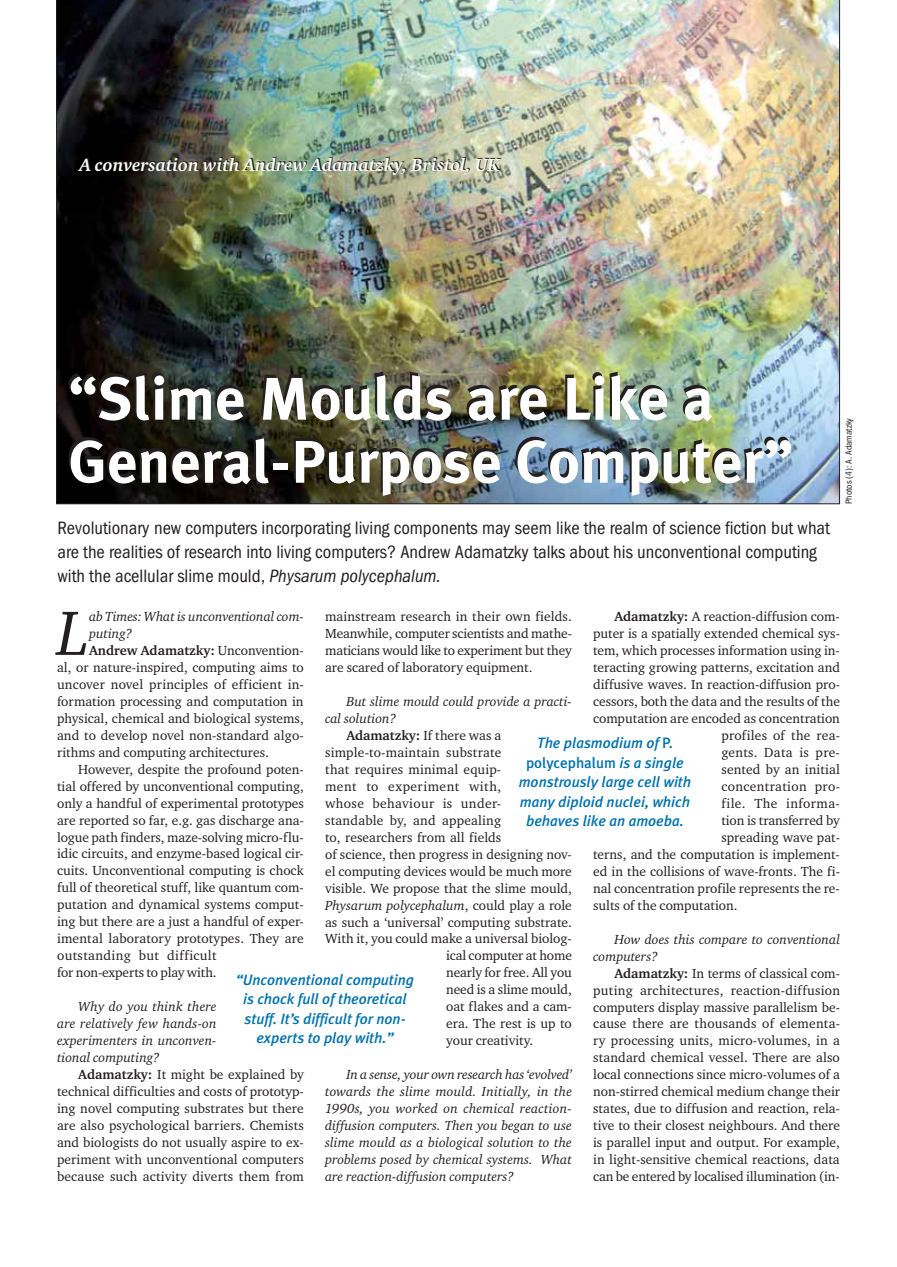
<style>
.page{position:relative;width:897px;height:1267px;background:#fff}
.page>*{position:absolute;margin:0;border:0;box-sizing:border-box;transform-origin:0 0}
.t1{font:italic 64.05px "Charter ITC";color:#231f20}
.t2{font:700 60px/63px "Meta Plus";color:#fff}
.t3{font:18px/24px "Franklin Gothic Book Cond ITC";color:#231f20}
.t4{font:italic 700 18px "Charter ITC";color:#fff}
.t5{font:italic 500 15px/19.5px "Meta Plus";color:#0072ae;text-align:center}
.t6{font:13.5px/17px "Charter ITC";color:#231f20;text-align:justify}
.t7{font:italic 13.5px/17px "Charter ITC";color:#231f20;text-align:justify}
.t8{font:13.5px "Charter ITC";letter-spacing:.025em;color:#231f20}
.t9{font:13.5px "Charter ITC";letter-spacing:.03em;color:#231f20}
.t10{font:700 13.5px "Charter ITC";color:#231f20}
.t11{font:13.5px "Charter ITC";letter-spacing:.035em;color:#231f20}
.t12{font:13.5px "Charter ITC";letter-spacing:.02em;color:#231f20}
.t13{font:9px "Franklin Gothic Book Cond ITC";color:#231f20}
.s1{font-style:italic}
.s2{font-weight:700}
.s3{font-style:normal}
.s4{font-weight:400}
</style>
<div class="page">
<svg style="left:839px;top:70px;width:1px;height:17px"></svg>
<img style="left:56px;top:0;width:783px;height:504px">
<h3 class="t4" style="left:79px;top:154px;width:421px">A conversation with Andrew Adamatzky, Bristol, UK</h3>
<h2 class="t2" style="left:68px;top:367px;width:726px">“Slime Moulds are Like a<br>General-Purpose Computer”</h2>
<p class="t3" style="left:57px;top:517px;width:774px">Revolutionary new computers incorporating living components may seem like the realm of science fiction but what are the realities of research into living computers? Andrew Adamatzky talks about his unconventional computing with the acellular slime mould, <span class="s1">Physarum polycephalum.</span></p>
<p class="t13" style="left:845px;top:504px;width:88px;rotate:-90deg">Photos (4): A. Adamatzky</p>
<h1 class="t1" style="left:57px;top:602px;width:34px">L</h1>
<p class="t7" style="left:89px;top:608px;width:216px">ab Times: What is unconventional com-</p>
<p class="t6" style="left:325px;top:608px;width:248px">mainstream research in their own fields.<br>Meanwhile, computer scientists and mathe&shy;maticians would like to experiment but they are scared of laboratory equipment.</p>
<p class="t7" style="left:346px;top:693px;width:227px">But slime mould could provide a practi-</p>
<p class="t7" style="left:325px;top:710px;width:73px">cal solution?</p>
<p class="t6" style="left:346px;top:727px;width:156px"><span class="s2">Adamatzky:</span> If there was a</p>
<p class="t6" style="left:325px;top:744px;width:178px">simple-to-maintain substrate</p>
<p class="t6" style="left:325px;top:761px;width:178px">that requires minimal equip-</p>
<p class="t11" style="left:325px;top:779px;width:177px">ment to experiment with,</p>
<p class="t9" style="left:325px;top:796px;width:178px">whose behaviour is under-</p>
<p class="t6" style="left:325px;top:812px;width:178px">standable by, and appealing</p>
<p class="t6" style="left:325px;top:829px;width:178px">to, researchers from all fields</p>
<p class="t6" style="left:325px;top:846px;width:248px">of science, then progress in designing nov-</p>
<p class="t6" style="left:325px;top:862px;width:248px">el computing devices would be much more</p>
<p class="t6" style="left:325px;top:879px;width:248px">visible. We propose that the slime mould,</p>
<p class="t7" style="left:325px;top:897px;width:248px">Physarum polycephalum<span class="s3">, could play a role</span></p>
<p class="t6" style="left:325px;top:913px;width:248px">as such a ‘universal’ computing substrate.</p>
<p class="t6" style="left:325px;top:930px;width:248px">With it, you could make a universal biolog-</p>
<p class="t6" style="left:446px;top:947px;width:127px">ical computer at home</p>
<p class="t6" style="left:446px;top:964px;width:127px">nearly for free. All you</p>
<p class="t6" style="left:446px;top:981px;width:127px">need is a slime mould,</p>
<p class="t6" style="left:446px;top:998px;width:127px">oat flakes and a cam-</p>
<p class="t6" style="left:446px;top:1015px;width:127px">era. The rest is up to</p>
<p class="t6" style="left:446px;top:1032px;width:89px">your creativity.</p>
<p class="t7" style="left:325px;top:1066px;width:248px;text-indent:21px">In a sense, your own research has ‘evolved’ towards the slime mould. Initially, in the 1990s, you worked on chemical reaction&shy;diffusion computers. Then you began to use slime mould as a biological solution to the problems posed by chemical systems. What are reaction-diffusion computers?</p>
<p class="t6" style="left:614px;top:608px;width:227px"><span class="s2">Adamatzky:</span> A reaction-diffusion com-</p>
<p class="t6" style="left:593px;top:625px;width:248px">puter is a spatially extended chemical sys-</p>
<p class="t6" style="left:593px;top:642px;width:248px">tem, which processes information using in-</p>
<p class="t6" style="left:593px;top:659px;width:248px">teracting growing patterns, excitation and</p>
<p class="t6" style="left:593px;top:676px;width:248px">diffusive waves. In reaction-diffusion pro-</p>
<p class="t6" style="left:593px;top:693px;width:248px">cessors, both the data and the results of the</p>
<p class="t6" style="left:593px;top:710px;width:248px">computation are encoded as concentration</p>
<p class="t6" style="left:721px;top:727px;width:120px">profiles of the rea-</p>
<p class="t12" style="left:721px;top:745px;width:120px">gents. Data is pre-</p>
<p class="t6" style="left:721px;top:761px;width:120px">sented by an initial</p>
<p class="t8" style="left:721px;top:779px;width:120px">concentration pro-</p>
<p class="t9" style="left:721px;top:796px;width:120px">file. The informa-</p>
<p class="t6" style="left:721px;top:812px;width:120px">tion is transferred by</p>
<p class="t6" style="left:721px;top:829px;width:120px">spreading wave pat-</p>
<p class="t6" style="left:593px;top:846px;width:248px">terns, and the computation is implement-</p>
<p class="t6" style="left:593px;top:863px;width:248px">ed in the collisions of wave-fronts. The fi-</p>
<p class="t6" style="left:593px;top:880px;width:248px">nal concentration profile represents the re-</p>
<p class="t6" style="left:593px;top:897px;width:146px">sults of the computation.</p>
<p class="t7" style="left:593px;top:931px;width:248px;text-indent:21px">How does this compare to conventional computers?</p>
<p class="t6" style="left:593px;top:964px;width:248px;text-indent:21px"><span class="s2">Adamatzky:</span> In terms of classical com&shy;puting architectures, reaction-diffusion computers display massive parallelism be&shy;cause there are thousands of elementa&shy;ry processing units, micro-volumes, in a standard chemical vessel. There are also local connections since micro-volumes of a non-stirred chemical medium change their states, due to diffusion and reaction, rela&shy;tive to their closest neighbours. And there is parallel input and output. For example, in light-sensitive chemical reactions, data can be entered by localised illumination (in-</p>
<p class="t7" style="left:89px;top:625px;width:45px">puting?</p>
<p class="t10" style="left:89px;top:642px;width:216px">Andrew Adamatzky: <span class="s4">Unconvention-</span></p>
<p class="t6" style="left:57px;top:659px;width:248px">al, or nature-inspired, computing aims to</p>
<p class="t6" style="left:57px;top:676px;width:248px">uncover novel principles of efficient in-</p>
<p class="t6" style="left:57px;top:693px;width:248px">formation processing and computation in</p>
<p class="t6" style="left:57px;top:710px;width:248px">physical, chemical and biological systems,</p>
<p class="t6" style="left:57px;top:727px;width:248px">and to develop novel non-standard algo-</p>
<p class="t6" style="left:57px;top:744px;width:213px">rithms and computing architectures.</p>
<p class="t6" style="left:78px;top:761px;width:227px">However, despite the profound poten-</p>
<p class="t6" style="left:57px;top:778px;width:248px">tial offered by unconventional computing,</p>
<p class="t6" style="left:57px;top:794px;width:248px">only a handful of experimental prototypes</p>
<p class="t6" style="left:57px;top:811px;width:248px">are reported so far, e.g. gas discharge ana-</p>
<p class="t6" style="left:57px;top:828px;width:248px">logue path finders, maze-solving micro-flu-</p>
<p class="t6" style="left:57px;top:845px;width:248px">idic circuits, and enzyme-based logical cir-</p>
<p class="t6" style="left:57px;top:862px;width:248px">cuits. Unconventional computing is chock</p>
<p class="t6" style="left:57px;top:879px;width:248px">full of theoretical stuff, like quantum com-</p>
<p class="t6" style="left:57px;top:896px;width:248px">putation and dynamical systems comput-</p>
<p class="t6" style="left:57px;top:913px;width:248px">ing but there are a just a handful of exper-</p>
<p class="t6" style="left:57px;top:930px;width:248px">imental laboratory prototypes. They are</p>
<p class="t8" style="left:57px;top:948px;width:161px">outstanding but difficult</p>
<p class="t6" style="left:57px;top:964px;width:161px">for non-experts to play with.</p>
<p class="t7" style="left:57px;top:998px;width:161px;text-indent:21px">Why do you think there are relatively few hands-on experimenters in unconven&shy;tional computing?</p>
<p class="t6" style="left:57px;top:1066px;width:248px;text-indent:21px"><span class="s2">Adamatzky:</span> It might be explained by technical difficulties and costs of prototyp&shy;ing novel computing substrates but there are also psychological barriers. Chemists and biologists do not usually aspire to ex&shy;periment with unconventional computers because such activity diverts them from</p>
<p class="t5" style="left:518px;top:734px;width:174px">The plasmodium of <span class="s3">P. polycephalum</span> is a single monstrously large cell with many diploid nuclei, which behaves like an amoeba.</p>
<p class="t5" style="left:236px;top:970px;width:180px">“Unconventional computing is chock full of theoretical stuff. It’s difficult for non&shy;experts to play with.”</p>
</div>
